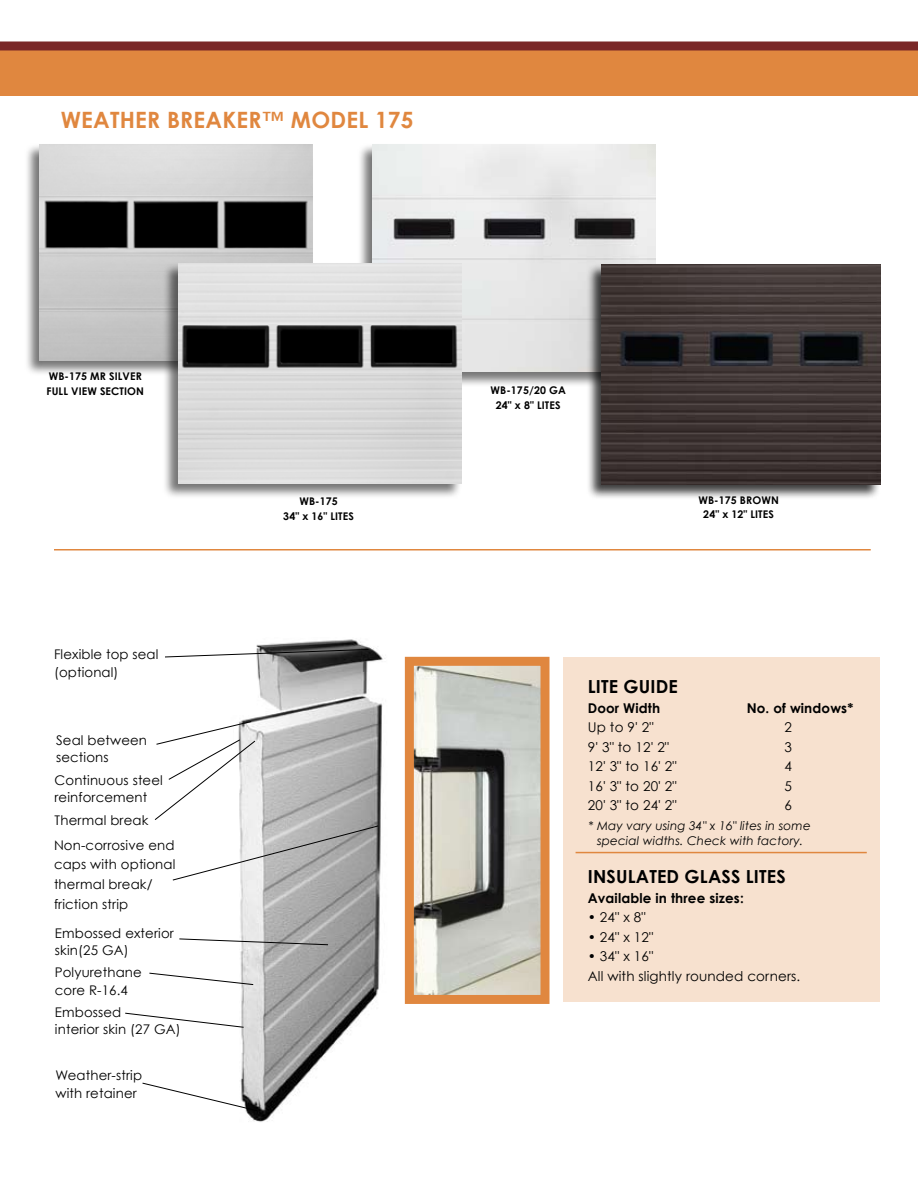
<style>
.page{position:relative;width:918px;height:1188px;background:#fff}
.page>*{position:absolute;margin:0;border:0;box-sizing:border-box;transform-origin:0 0}
.t1{font:700 22.5px "Century Gothic";letter-spacing:.01em;color:#e0873f}
.t2{font:700 18px "Century Gothic";letter-spacing:.01em;color:#000}
.t3{font:13.5px/19.5px "Century Gothic";letter-spacing:.01em;color:#000}
.t4{font:700 13.5px "Century Gothic";letter-spacing:.01em;color:#000}
.t5{font:13.35px/17.7px "Century Gothic";letter-spacing:.01em;color:#000}
.t6{font:italic 12px/14.4px "Century Gothic";letter-spacing:.01em;color:#000;text-align:center}
.t7{font:700 10.65px/14.9px "Century Gothic";letter-spacing:.01em;color:#000;text-align:center}
</style>
<div class="page">
<div style="left:357px;top:143px;width:307px;height:251px;background:#000;opacity:.54"></div>
<img style="left:372px;top:144px;width:284px;height:228px">
<div style="left:564px;top:657px;width:316px;height:345px;background:#f7e1cf"></div>
<div style="left:24px;top:143px;width:296px;height:239px;background:#000;opacity:.54"></div>
<img style="left:40px;top:144px;width:272px;height:216px">
<div style="left:0;top:46px;width:918px;height:50px;background:#e0873f"></div>
<div style="left:0;top:41px;width:918px;height:9px;background:#7a2727"></div>
<hr style="left:54px;top:549px;width:817px;height:1px;background:#e0873f">
<div style="left:586px;top:263px;width:301px;height:243px;background:#000;opacity:.75"></div>
<img style="left:602px;top:264px;width:278px;height:220px">
<hr style="left:576px;top:852px;width:291px;height:1px;background:#e0873f">
<img style="left:415px;top:667px;width:125px;height:327px">
<div style="left:405px;top:657px;width:145px;height:347px;border:9px solid #e0873f"></div>
<img style="left:240px;top:639px;width:145px;height:483px">
<svg style="left:179px;top:938px;width:150px;height:8px"></svg>
<svg style="left:142px;top:1082px;width:117px;height:30px"></svg>
<svg style="left:125px;top:1012px;width:120px;height:16px"></svg>
<svg style="left:149px;top:972px;width:105px;height:14px"></svg>
<svg style="left:154px;top:720px;width:225px;height:161px"></svg>
<svg style="left:165px;top:649px;width:204px;height:9px"></svg>
<div style="left:163px;top:262px;width:305px;height:243px;background:#000;opacity:.54"></div>
<img style="left:178px;top:263px;width:283px;height:221px">
<h1 class="t1" style="left:61px;top:105px;width:354px">WEATHER BREAKER™ MODEL 175</h1>
<p class="t7" style="left:47px;top:369px;width:99px;text-align:left">WB-175 MR SILVER<br>FULL VIEW SECTION</p>
<p class="t7" style="left:491px;top:383px;width:77px">WB-175/20 GA<br>24" x 8" LITES</p>
<p class="t5" style="left:54px;top:645px;width:106px">Flexible top seal (optional)</p>
<p class="t5" style="left:56px;top:731px;width:92px">Seal between sections</p>
<p class="t5" style="left:55px;top:771px;width:110px">Continuous steel reinforcement</p>
<p class="t5" style="left:55px;top:811px;width:95px">Thermal break</p>
<p class="t5" style="left:54px;top:835px;width:123px;line-height:19.5px">Non-corrosive end caps with optional thermal break/ friction strip</p>
<p class="t5" style="left:55px;top:924px;width:120px">Embossed exterior skin(25 GA)</p>
<p class="t5" style="left:55px;top:963px;width:89px">Polyurethane core R-16.4</p>
<p class="t5" style="left:55px;top:1003px;width:127px">Embossed<br>interior skin (27 GA)</p>
<p class="t5" style="left:56px;top:1066px;width:88px">Weather-strip with retainer</p>
<p class="t7" style="left:283px;top:493px;width:72px">WB-175<br>34" x 16" LITES</p>
<p class="t7" style="left:698px;top:492px;width:82px">WB-175 BROWN<br>24" x 12" LITES</p>
<h2 class="t2" style="left:588px;top:676px;width:92px">LITE GUIDE</h2>
<p class="t4" style="left:588px;top:700px;width:74px">Door Width</p>
<p class="t4" style="left:747px;top:700px;width:108px">No. of windows*</p>
<p class="t3" style="left:588px;top:718px;width:67px">Up to 9' 2"</p>
<p class="t3" style="left:785px;top:718px;width:9px">2</p>
<p class="t3" style="left:588px;top:737px;width:83px">9' 3" to 12' 2"</p>
<p class="t3" style="left:785px;top:737px;width:9px">3</p>
<p class="t3" style="left:588px;top:757px;width:90px">12' 3" to 16' 2"</p>
<p class="t3" style="left:785px;top:757px;width:9px">4</p>
<p class="t3" style="left:588px;top:776px;width:90px">16' 3" to 20' 2"</p>
<p class="t3" style="left:785px;top:776px;width:9px">5</p>
<p class="t3" style="left:588px;top:796px;width:90px">20' 3" to 24' 2"</p>
<p class="t3" style="left:785px;top:796px;width:9px">6</p>
<p class="t6" style="left:588px;top:819px;width:224px">* May vary using 34" x 16" lites in some special widths. Check with factory.</p>
<h2 class="t2" style="left:588px;top:865px;width:200px">INSULATED GLASS LITES</h2>
<p class="t4" style="left:588px;top:889px;width:158px">Available in three sizes:</p>
<p class="t3" style="left:588px;top:907px;width:59px">• 24" x 8"</p>
<p class="t3" style="left:588px;top:927px;width:67px">• 24" x 12"</p>
<p class="t3" style="left:588px;top:946px;width:214px">• 34" x 16"<br>All with slightly rounded corners.</p>
</div>
